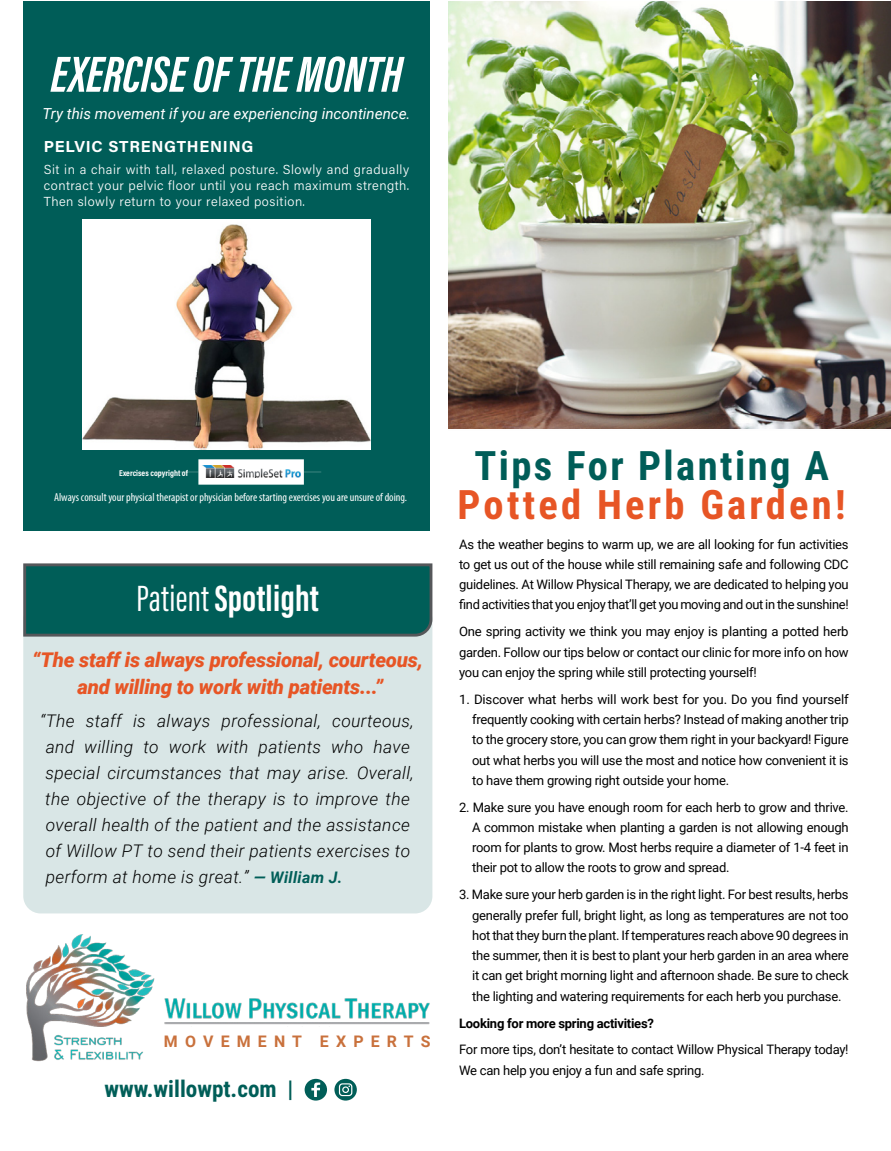
<style>
.page{position:relative;width:891px;height:1151px;background:#fff}
.page>*{position:absolute;margin:0;border:0;box-sizing:border-box;transform-origin:0 0}
.t1{font:italic 700 52.2px "Acumin Pro Extra Cond";color:#fff}
.t2{font:700 40.5px/39.1px "Roboto Condensed";letter-spacing:.07em;color:#e75525;text-align:center}
.t3{font:700 37.57px "Acumin Pro Extra Cond";letter-spacing:.01em;color:#fff}
.t4{font:700 23.18px "Roboto Condensed";color:#005e58}
.t5{font:italic 900 20.25px/27.4px "Roboto";letter-spacing:-.01em;color:#e75525;text-align:center}
.t6{font:italic 300 17.32px/26.1px "Roboto";letter-spacing:.02em;color:#000}
.t7{font:700 15.97px "Acumin Pro";letter-spacing:.05em;color:#fff}
.t8{font:700 15.97px "Roboto";letter-spacing:.45em;color:#c9713c}
.t9{font:italic 15.3px "Roboto";color:#fff}
.t10{font:13.05px/20.2px "Roboto";letter-spacing:-.02em;color:#000;text-align:justify}
.t11{font:300 13.05px/15.8px "Acumin Pro";letter-spacing:.04em;color:#fff;text-align:justify}
.t12{font:condensed 11.47px "Myriad Pro";color:#fff}
.t13{font:700 8.55px "Acumin Pro Cond";color:#fff}
.s1{font-weight:400}
.s2{font-weight:700;font-size:15.97px;color:#005e58}
.s3{color:#005d58}
.s4{font-weight:700}
</style>
<div class="page">
<div style="left:23px;top:602px;width:409px;height:311px;background:#d9e6e6;border-radius:17px"></div>
<svg style="left:23px;top:563px;width:410px;height:75px;background:#0d615c"></svg>
<div style="left:23px;top:1px;width:407px;height:529px;background:#005d58"></div>
<img style="left:449px;top:1px;width:442px;height:428px">
<svg style="left:181px;top:459px;width:140px;height:25px"></svg>
<svg style="left:200px;top:477px;width:101px;height:3px"></svg>
<img style="left:200px;top:465px;width:101px;height:12px">
<img style="left:27px;top:934px;width:128px;height:127px">
<img style="left:164px;top:998px;width:266px;height:27px">
<svg style="left:305px;top:1078px;width:22px;height:22px"></svg>
<svg style="left:334px;top:1078px;width:23px;height:22px"></svg>
<img style="left:83px;top:219px;width:287px;height:230px">
<p class="t1" style="left:51px;top:42px;width:353px">EXERCISE OF THE MONTH</p>
<p class="t9" style="left:43px;top:103px;width:370px">Try this movement if you are experiencing incontinence.</p>
<p class="t7" style="left:44px;top:135px;width:211px">PELVIC STRENGTHENING</p>
<p class="t11" style="left:44px;top:161px;width:367px">Sit in a chair with tall, relaxed posture. Slowly and gradually contract your pelvic floor until you reach maximum strength.<br>Then slowly return to your relaxed position.</p>
<p class="t13" style="left:119px;top:467px;width:70px">Exercises copyright of</p>
<p class="t12" style="left:54px;top:490px;width:355px">Always consult your physical therapist or physician before starting exercises you are unsure of doing.</p>
<p class="t3" style="left:136px;top:575px;width:184px"><span class="s1">Patient</span> Spotlight</p>
<p class="t5" style="left:32px;top:645px;width:393px">“The staff is always professional, courteous, and willing to work with patients...”</p>
<p class="t6" style="left:40px;top:706px;width:375px">“The staff is always professional, courteous, and willing to work with patients who have special circumstances that may arise. Overall, the objective of the therapy is to improve the overall health of the patient and the assistance of Willow PT to send their patients exercises to perform at home is great.” <span class="s2">— William J.</span></p>
<p class="t8" style="left:164px;top:1029px;width:268px">MOVEMENT EXPERTS</p>
<p class="t4" style="left:104px;top:1072px;width:190px">www.willowpt.com |</p>
<p class="t2" style="left:458px;top:444px;width:390px"><span class="s3">Tips For Planting A<br></span>Potted Herb Garden!</p>
<p class="t10" style="left:459px;top:533px;width:391px">As the weather begins to warm up, we are all looking for fun activities to get us out of the house while still remaining safe and following CDC guidelines. At Willow Physical Therapy, we are dedicated to helping you find activities that you enjoy that’ll get you moving and out in the sunshine!</p>
<p class="t10" style="left:459px;top:621px;width:391px">One spring activity we think you may enjoy is planting a potted herb garden. Follow our tips below or contact our clinic for more info on how you can enjoy the spring while still protecting yourself!</p>
<p class="t10" style="left:472px;top:688px;width:378px;text-indent:-13px">1. Discover what herbs will work best for you. Do you find yourself frequently cooking with certain herbs? Instead of making another trip to the grocery store, you can grow them right in your backyard! Figure out what herbs you will use the most and notice how convenient it is to have them growing right outside your home.</p>
<p class="t10" style="left:472px;top:796px;width:378px;text-indent:-13px">2. Make sure you have enough room for each herb to grow and thrive.<br>A common mistake when planting a garden is not allowing enough room for plants to grow. Most herbs require a diameter of 1-4 feet in their pot to allow the roots to grow and spread.</p>
<p class="t10" style="left:472px;top:883px;width:378px;text-indent:-13px">3. Make sure your herb garden is in the right light. For best results, herbs generally prefer full, bright light, as long as temperatures are not too hot that they burn the plant. If temperatures reach above 90 degrees in the summer, then it is best to plant your herb garden in an area where it can get bright morning light and afternoon shade. Be sure to check the lighting and watering requirements for each herb you purchase.</p>
<p class="t10" style="left:459px;top:1008px;width:391px;line-height:26.8px"><span class="s4">Looking for more spring activities?<br></span>For more tips, don’t hesitate to contact Willow Physical Therapy today!</p>
<p class="t10" style="left:459px;top:1059px;width:247px">We can help you enjoy a fun and safe spring.</p>
</div>
